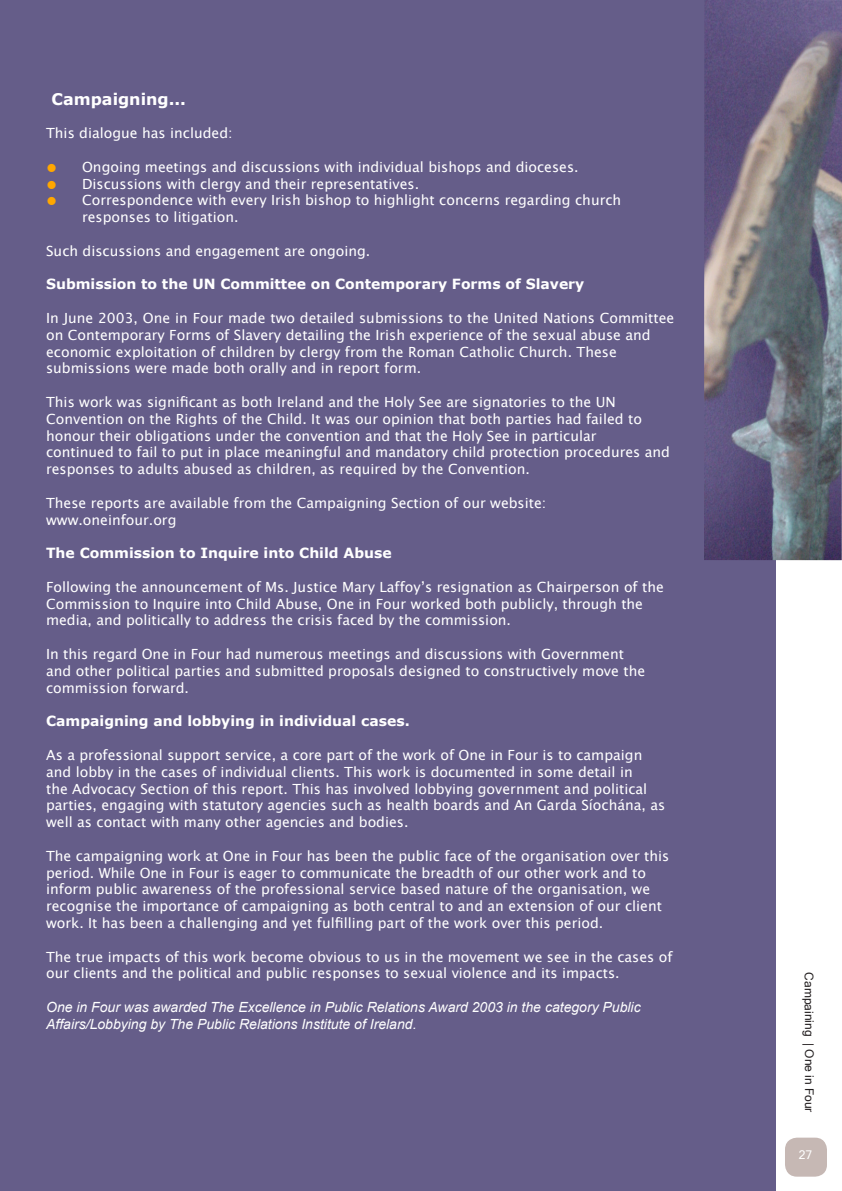
<style>
.page{position:relative;width:842px;height:1191px;background:#fff}
.page>*{position:absolute;margin:0;border:0;box-sizing:border-box;transform-origin:0 0}
.t1{font:700 16px "Verdana";color:#fff}
.t2{font:14px/16.8px "Lucida Sans Unicode";color:#fff}
.t3{font:italic 14px/16.8px "Arial";color:#fff}
.t4{font:700 14px "Verdana";color:#fff}
.t5{font:12px "Microsoft Sans Serif";color:#231f20}
.t6{font:12px "Microsoft Sans Serif";color:#fff}
.s1{color:#ffa700}
</style>
<div class="page">
<div style="left:0;top:0;width:775px;height:1191px;background:#655d89"></div>
<img style="left:704px;top:0;width:138px;height:560px">
<svg style="left:785px;top:1137px;width:42px;height:39px;background:#cabdba"></svg>
<p class="t1" style="left:52px;top:88px;width:136px">Campaigning...</p>
<p class="t2" style="left:46px;top:125px;width:188px">This dialogue has included:</p>
<p class="t2" style="left:46px;top:158px;width:534px"><span class="s1">●</span> Ongoing meetings and discussions with individual bishops and dioceses.</p>
<p class="t2" style="left:46px;top:175px;width:375px"><span class="s1">●</span> Discussions with clergy and their representatives.</p>
<p class="t2" style="left:82px;top:192px;width:541px;text-indent:-36px"><span class="s1">●</span> Correspondence with every Irish bishop to highlight concerns regarding church responses to litigation.</p>
<p class="t2" style="left:46px;top:242px;width:326px">Such discussions and engagement are ongoing.</p>
<p class="t4" style="left:46px;top:275px;width:540px">Submission to the UN Committee on Contemporary Forms of Slavery</p>
<p class="t2" style="left:46px;top:310px;width:630px">In June 2003, One in Four made two detailed submissions to the United Nations Committee on Contemporary Forms of Slavery detailing the Irish experience of the sexual abuse and economic exploitation of children by clergy from the Roman Catholic Church. These submissions were made both orally and in report form.</p>
<p class="t2" style="left:46px;top:394px;width:625px">This work was significant as both Ireland and the Holy See are signatories to the UN Convention on the Rights of the Child. It was our opinion that both parties had failed to honour their obligations under the convention and that the Holy See in particular<br>continued to fail to put in place meaningful and mandatory child protection procedures and responses to adults abused as children, as required by the Convention.</p>
<p class="t2" style="left:46px;top:494px;width:502px">These reports are available from the Campaigning Section of our website: www.oneinfour.org</p>
<p class="t4" style="left:46px;top:544px;width:347px">The Commission to Inquire into Child Abuse</p>
<p class="t2" style="left:46px;top:578px;width:619px">Following the announcement of Ms. Justice Mary Laffoy’s resignation as Chairperson of the<br>Commission to Inquire into Child Abuse, One in Four worked both publicly, through the media, and politically to address the crisis faced by the commission.</p>
<p class="t2" style="left:46px;top:646px;width:601px">In this regard One in Four had numerous meetings and discussions with Government and other political parties and submitted proposals designed to constructively move the commission forward.</p>
<p class="t4" style="left:46px;top:712px;width:365px">Campaigning and lobbying in individual cases.</p>
<p class="t2" style="left:46px;top:746px;width:621px">As a professional support service, a core part of the work of One in Four is to campaign and lobby in the cases of individual clients. This work is documented in some detail in<br>the Advocacy Section of this report. This has involved lobbying government and political parties, engaging with statutory agencies such as health boards and An Garda Síochána, as well as contact with many other agencies and bodies.</p>
<p class="t2" style="left:46px;top:847px;width:625px">The campaigning work at One in Four has been the public face of the organisation over this period. While One in Four is eager to communicate the breadth of our other work and to inform public awareness of the professional service based nature of the organisation, we recognise the importance of campaigning as both central to and an extension of our client work. It has been a challenging and yet fulfilling part of the work over this period.</p>
<p class="t2" style="left:46px;top:948px;width:628px">The true impacts of this work become obvious to us in the movement we see in the cases of our clients and the political and public responses to sexual violence and its impacts.</p>
<p class="t3" style="left:46px;top:999px;width:596px">One in Four was awarded The Excellence in Public Relations Award 2003 in the category Public<br>Affairs/Lobbying by The Public Relations Institute of Ireland.</p>
<p class="t5" style="left:816px;top:972px;width:142px;rotate:90deg">Campaining | One in Four</p>
<p class="t6" style="left:799px;top:1147px;width:15px">27</p>
</div>
